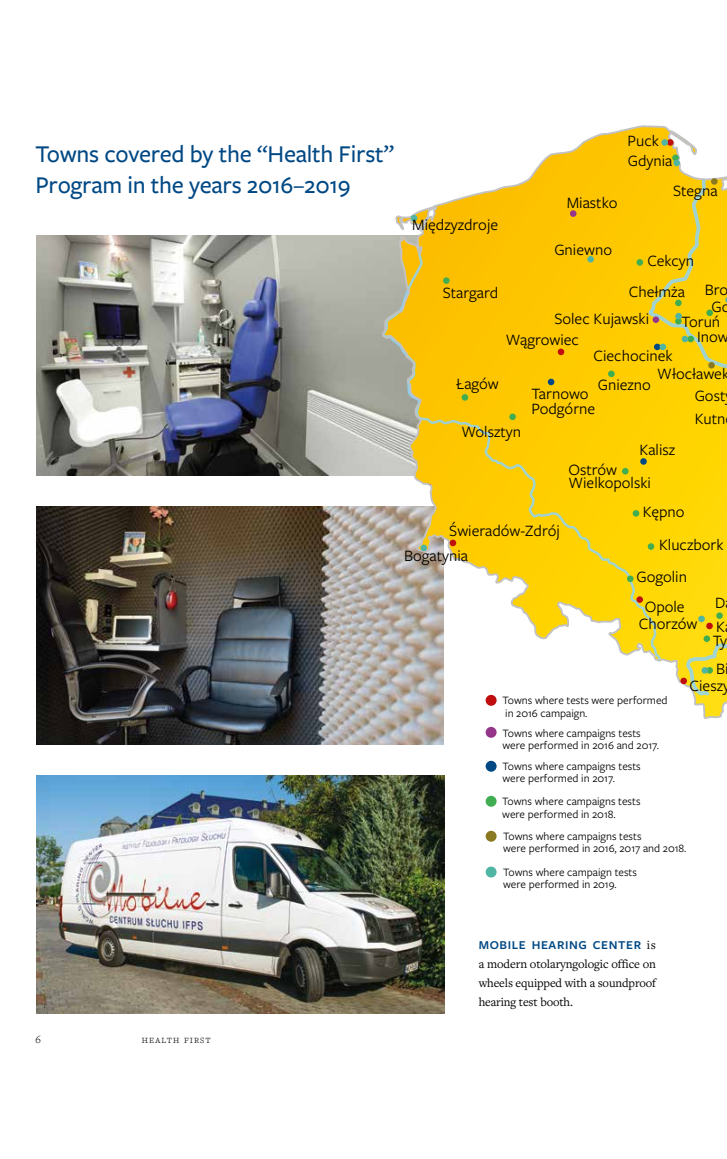
<style>
.page{position:relative;width:727px;height:1159px;background:#fff}
.page>*{position:absolute;margin:0;border:0;box-sizing:border-box;transform-origin:0 0}
.t1{font:500 25px/31.2px "Freight Sans Pro";letter-spacing:-.01em;color:#004884}
.t2{font:16.38px/15.4px "Freight Sans Pro";color:#000}
.t3{font:12.5px/18.8px "Freight Text Pro";letter-spacing:-.01em;color:#000;text-align:justify}
.t4{font:600 12.5px "Freight Sans Pro";letter-spacing:.05em;color:#004884}
.t5{font:11.75px/12.4px "Freight Sans Pro";color:#000}
.t6{font:300 11.25px "Freight Text Pro";letter-spacing:.09em;color:#000}
.s1{font-family:"Freight Text Pro";font-weight:400;color:#000}
</style>
<div class="page">
<img style="left:36px;top:235px;width:346px;height:240px">
<img style="left:36px;top:506px;width:346px;height:238px">
<img style="left:36px;top:775px;width:408px;height:238px">
<svg style="left:382px;top:125px;width:344px;height:620px"></svg>
<div style="left:653px;top:344px;width:7px;height:6px;background:#004884;border-radius:50%"></div>
<div style="left:640px;top:458px;width:6px;height:7px;background:#004884;border-radius:50%"></div>
<div style="left:547px;top:379px;width:7px;height:6px;background:#004884;border-radius:50%"></div>
<div style="left:680px;top:677px;width:6px;height:7px;background:#c00d0e;border-radius:50%"></div>
<svg style="left:706px;top:623px;width:6px;height:6px"></svg>
<div style="left:636px;top:596px;width:6px;height:7px;background:#c00d0e;border-radius:50%"></div>
<div style="left:449px;top:540px;width:7px;height:6px;background:#c00d0e;border-radius:50%"></div>
<svg style="left:666px;top:139px;width:7px;height:7px"></svg>
<div style="left:557px;top:349px;width:7px;height:6px;background:#c00d0e;border-radius:50%"></div>
<svg style="left:710px;top:178px;width:7px;height:7px"></svg>
<svg style="left:708px;top:362px;width:6px;height:6px"></svg>
<svg style="left:569px;top:210px;width:7px;height:7px"></svg>
<div style="left:485px;top:695px;width:11px;height:11px;background:#c00d0e;border-radius:50%"></div>
<div style="left:485px;top:761px;width:11px;height:11px;background:#004884;border-radius:50%"></div>
<div style="left:485px;top:796px;width:11px;height:11px;background:#41ad51;border-radius:50%"></div>
<div style="left:485px;top:831px;width:11px;height:10px;background:#897922;border-radius:50%"></div>
<div style="left:485px;top:866px;width:11px;height:11px;background:#50b5a2;border-radius:50%"></div>
<div style="left:485px;top:727px;width:11px;height:11px;background:#96368b;border-radius:50%"></div>
<div style="left:652px;top:316px;width:7px;height:7px;background:#96368b;border-radius:50%"></div>
<div style="left:632px;top:510px;width:7px;height:7px;background:#41ad51;border-radius:50%"></div>
<svg style="left:621px;top:468px;width:7px;height:6px"></svg>
<svg style="left:626px;top:575px;width:7px;height:7px"></svg>
<svg style="left:674px;top:300px;width:7px;height:6px"></svg>
<div style="left:636px;top:259px;width:7px;height:7px;background:#41ad51;border-radius:50%"></div>
<div style="left:443px;top:277px;width:6px;height:7px;background:#41ad51;border-radius:50%"></div>
<div style="left:647px;top:543px;width:7px;height:7px;background:#41ad51;border-radius:50%"></div>
<div style="left:703px;top:635px;width:7px;height:7px;background:#41ad51;border-radius:50%"></div>
<div style="left:716px;top:612px;width:6px;height:7px;background:#41ad51;border-radius:50%"></div>
<svg style="left:706px;top:667px;width:6px;height:6px"></svg>
<svg style="left:674px;top:318px;width:7px;height:6px"></svg>
<div style="left:706px;top:309px;width:6px;height:7px;background:#41ad51;border-radius:50%"></div>
<div style="left:509px;top:413px;width:6px;height:7px;background:#41ad51;border-radius:50%"></div>
<div style="left:461px;top:394px;width:7px;height:7px;background:#41ad51;border-radius:50%"></div>
<div style="left:672px;top:154px;width:6px;height:7px;background:#41ad51;border-radius:50%"></div>
<svg style="left:687px;top:336px;width:6px;height:6px"></svg>
<div style="left:608px;top:370px;width:6px;height:7px;background:#41ad51;border-radius:50%"></div>
<svg style="left:428px;top:482px;width:3px;height:4px"></svg>
<svg style="left:395px;top:197px;width:40px;height:36px"></svg>
<svg style="left:587px;top:256px;width:6px;height:6px"></svg>
<svg style="left:673px;top:160px;width:6px;height:6px"></svg>
<div style="left:661px;top:139px;width:6px;height:7px;background:#50b5a2;border-radius:50%"></div>
<div style="left:410px;top:215px;width:7px;height:6px;background:#50b5a2;border-radius:50%"></div>
<svg style="left:675px;top:313px;width:6px;height:6px"></svg>
<div style="left:659px;top:344px;width:7px;height:6px;background:#50b5a2;border-radius:50%"></div>
<div style="left:681px;top:336px;width:7px;height:6px;background:#50b5a2;border-radius:50%"></div>
<div style="left:698px;top:615px;width:6px;height:7px;background:#50b5a2;border-radius:50%"></div>
<div style="left:701px;top:667px;width:7px;height:6px;background:#50b5a2;border-radius:50%"></div>
<div style="left:420px;top:544px;width:7px;height:7px;background:#50b5a2;border-radius:50%"></div>
<h1 class="t1" style="left:35px;top:137px;width:360px">Towns covered by the “Health First”<br>Program in the years 2016–2019</h1>
<h2 class="t2" style="left:627px;top:132px;width:33px">Puck</h2>
<h2 class="t2" style="left:412px;top:216px;width:87px">Międzyzdroje</h2>
<h2 class="t2" style="left:442px;top:284px;width:57px">Stargard</h2>
<h2 class="t2" style="left:566px;top:194px;width:52px">Miastko</h2>
<h2 class="t2" style="left:627px;top:152px;width:46px">Gdynia</h2>
<h2 class="t2" style="left:673px;top:182px;width:46px">Stegna</h2>
<h2 class="t2" style="left:554px;top:241px;width:59px">Gniewno</h2>
<h2 class="t2" style="left:647px;top:252px;width:48px">Cekcyn</h2>
<h2 class="t2" style="left:628px;top:284px;width:58px">Chełmża</h2>
<h2 class="t2" style="left:704px;top:282px;width:25px">Bro</h2>
<h2 class="t2" style="left:554px;top:311px;width:96px">Solec Kujawski</h2>
<h2 class="t2" style="left:505px;top:332px;width:75px">Wągrowiec</h2>
<h2 class="t2" style="left:593px;top:347px;width:81px">Ciechocinek</h2>
<h2 class="t2" style="left:711px;top:298px;width:20px">Go</h2>
<h2 class="t2" style="left:681px;top:313px;width:40px">Toruń</h2>
<h2 class="t2" style="left:697px;top:329px;width:33px">Inow</h2>
<h2 class="t2" style="left:657px;top:366px;width:73px">Włocławek</h2>
<h2 class="t2" style="left:456px;top:375px;width:44px">Łagów</h2>
<h2 class="t2" style="left:597px;top:376px;width:55px">Gniezno</h2>
<h2 class="t2" style="left:531px;top:385px;width:65px">Tarnowo<br>Podgórne</h2>
<h2 class="t2" style="left:694px;top:387px;width:32px">Gost</h2>
<h2 class="t2" style="left:694px;top:411px;width:32px">Kutn</h2>
<h2 class="t2" style="left:461px;top:423px;width:61px">Wolsztyn</h2>
<h2 class="t2" style="left:639px;top:441px;width:37px">Kalisz</h2>
<h2 class="t2" style="left:449px;top:522px;width:112px">Świeradów-Zdrój</h2>
<h2 class="t2" style="left:404px;top:547px;width:66px">Bogatynia</h2>
<h2 class="t2" style="left:568px;top:462px;width:84px;line-height:13.8px">Ostrów<br>Wielkopolski</h2>
<h2 class="t2" style="left:642px;top:503px;width:43px">Kępno</h2>
<h2 class="t2" style="left:659px;top:536px;width:66px">Kluczbork</h2>
<h2 class="t2" style="left:636px;top:568px;width:52px">Gogolin</h2>
<h2 class="t2" style="left:644px;top:599px;width:41px">Opole</h2>
<h2 class="t2" style="left:638px;top:615px;width:60px">Chorzów</h2>
<h2 class="t2" style="left:715px;top:594px;width:12px">D</h2>
<h2 class="t2" style="left:716px;top:619px;width:10px">K</h2>
<h2 class="t2" style="left:712px;top:632px;width:16px">Ty</h2>
<h2 class="t2" style="left:716px;top:660px;width:14px">Bi</h2>
<p class="t5" style="left:502px;top:693px;width:166px">Towns where tests were performed in 2016 campaign.</p>
<p class="t5" style="left:502px;top:726px;width:158px">Towns where campaigns tests were performed in 2016 and 2017.</p>
<h2 class="t2" style="left:689px;top:677px;width:42px">Cieszy</h2>
<p class="t5" style="left:502px;top:759px;width:140px">Towns where campaigns tests were performed in 2017.</p>
<p class="t5" style="left:502px;top:794px;width:140px">Towns where campaigns tests were performed in 2018.</p>
<p class="t5" style="left:503px;top:829px;width:185px">Towns where campaigns tests<br>were performed in 2016, 2017 and 2018.</p>
<p class="t5" style="left:503px;top:865px;width:135px">Towns where campaign tests were performed in 2019.</p>
<p class="t6" style="left:35px;top:1032px;width:7px">6</p>
<p class="t6" style="left:142px;top:1032px;width:70px">health first</p>
<p class="t4" style="left:478px;top:937px;width:179px">MOBILE HEARING CENTER <span class="s1">is</span></p>
<p class="t3" style="left:478px;top:954px;width:179px">a modern otolaryngologic office on wheels equipped with a soundproof hearing test booth.</p>
</div>
